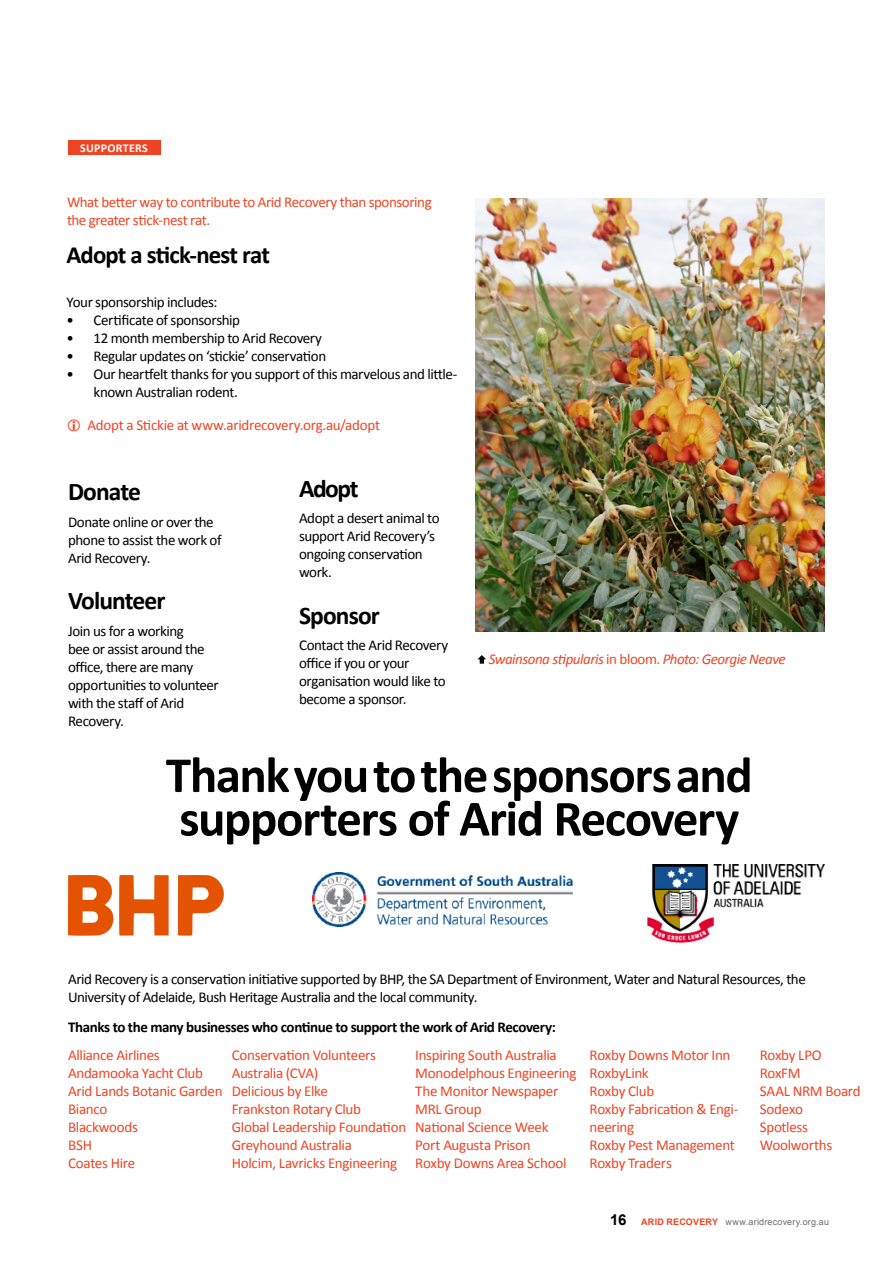
<style>
.page{position:relative;width:893px;height:1263px;background:#fff}
.page>*{position:absolute;margin:0;border:0;box-sizing:border-box;transform-origin:0 0}
.t1{font:700 51px/43.5px "Calibri";letter-spacing:-.025em;color:#000}
.t2{font:700 25.5px "Calibri";letter-spacing:-.04em;color:#000}
.t3{font:700 24.75px "Calibri";letter-spacing:-.035em;color:#000}
.t4{font:15px/18px "Calibri";letter-spacing:-.03em;color:#000}
.t5{font:15px/18px "Calibri";letter-spacing:-.02em;color:#ef4423}
.t6{font:700 15px "Calibri";letter-spacing:-.025em;color:#000}
.t7{font:italic 15px "Calibri";letter-spacing:-.03em;color:#ef4423}
.t8{font:700 15px "Arial";color:#000}
.t9{font:700 12px "Calibri";color:#fff}
.t10{font:9px "Arial";letter-spacing:.02em;color:#6d6e71}
.s1{font-style:normal}
.s2{font-weight:700;color:#ef4423}
</style>
<div class="page">
<div style="left:68px;top:140px;width:92px;height:14px;background:#ef4423"></div>
<img style="left:68px;top:876px;width:156px;height:59px">
<img style="left:648px;top:864px;width:177px;height:79px">
<img style="left:313px;top:872px;width:259px;height:54px">
<svg style="left:477px;top:655px;width:9px;height:9px"></svg>
<img style="left:476px;top:198px;width:349px;height:433px">
<p class="t9" style="left:80px;top:140px;width:14px">SUPPO</p>
<p class="t9" style="left:116px;top:140px;width:34px">RTE RS</p>
<p class="t5" style="left:67px;top:193px;width:366px">What better way to contribute to Arid Recovery than sponsoring the greater stick-nest rat.</p>
<h3 class="t3" style="left:67px;top:239px;width:205px">Adopt a stick-nest rat</h3>
<p class="t4" style="left:67px;top:293px;width:152px">Your sponsorship includes:</p>
<p class="t4" style="left:67px;top:311px;width:175px">• Certificate of sponsorship</p>
<p class="t4" style="left:67px;top:329px;width:257px">• 12 month membership to Arid Recovery</p>
<p class="t4" style="left:67px;top:347px;width:261px">• Regular updates on ‘stickie’ conservation</p>
<p class="t4" style="left:94px;top:365px;width:365px;text-indent:-27px">• Our heartfelt thanks for you support of this marvelous and little&shy;known Australian rodent.</p>
<p class="t5" style="left:88px;top:416px;width:294px">Adopt a Stickie at www.aridrecovery.org.au/adopt</p>
<h2 class="t2" style="left:68px;top:475px;width:75px">Donate</h2>
<p class="t4" style="left:68px;top:513px;width:155px">Donate online or over the phone to assist the work of<br>Arid Recovery.</p>
<h2 class="t2" style="left:68px;top:584px;width:99px">Volunteer</h2>
<p class="t4" style="left:68px;top:622px;width:152px">Join us for a working<br>bee or assist around the office, there are many opportunities to volunteer with the staff of Arid<br>Recovery.</p>
<h2 class="t2" style="left:299px;top:472px;width:61px">Adopt</h2>
<p class="t4" style="left:299px;top:509px;width:142px">Adopt a desert animal to support Arid Recovery’s ongoing conservation work.</p>
<h2 class="t2" style="left:299px;top:599px;width:82px">Sponsor</h2>
<p class="t4" style="left:299px;top:636px;width:151px">Contact the Arid Recovery office if you or your organisation would like to become a sponsor.</p>
<p class="t7" style="left:489px;top:648px;width:298px">Swainsona stipularis <span class="s1">in bloom.</span> Photo: Georgie Neave</p>
<h1 class="t1" style="left:166px;top:753px;width:588px">Thank you to the sponsors and supporters of Arid Recovery</h1>
<p class="t4" style="left:68px;top:970px;width:739px">Arid Recovery is a conservation initiative supported by BHP, the SA Department of Environment, Water and Natural Resources, the<br>University of Adelaide, Bush Heritage Australia and the local community.</p>
<p class="t6" style="left:68px;top:1017px;width:489px">Thanks to the many businesses who continue to support the work of Arid Recovery:</p>
<p class="t5" style="left:68px;top:1046px;width:156px">Alliance Airlines<br>Andamooka Yacht Club<br>Arid Lands Botanic Garden<br>Bianco<br>Blackwoods<br>BSH<br>Coates Hire</p>
<p class="t5" style="left:232px;top:1046px;width:176px">Conservation Volunteers<br>Australia (CVA)<br>Delicious by Elke<br>Frankston Rotary Club<br>Global Leadership Foundation<br>Greyhound Australia<br>Holcim, Lavricks Engineering</p>
<p class="t5" style="left:415px;top:1046px;width:163px">Inspiring South Australia<br>Monodelphous Engineering<br>The Monitor Newspaper<br>MRL Group<br>National Science Week<br>Port Augusta Prison<br>Roxby Downs Area School</p>
<p class="t5" style="left:590px;top:1046px;width:150px">Roxby Downs Motor Inn<br>RoxbyLink<br>Roxby Club<br>Roxby Fabrication &amp; Engi&shy;neering<br>Roxby Pest Management<br>Roxby Traders</p>
<p class="t5" style="left:760px;top:1046px;width:102px">Roxby LPO<br>RoxFM<br>SAAL NRM Board<br>Sodexo<br>Spotless<br>Woolworths</p>
<p class="t8" style="left:610px;top:1210px;width:18px">16</p>
<p class="t10" style="left:641px;top:1216px;width:189px"><span class="s2">ARID RECOVERy</span> www.aridrecovery.org.au</p>
</div>
